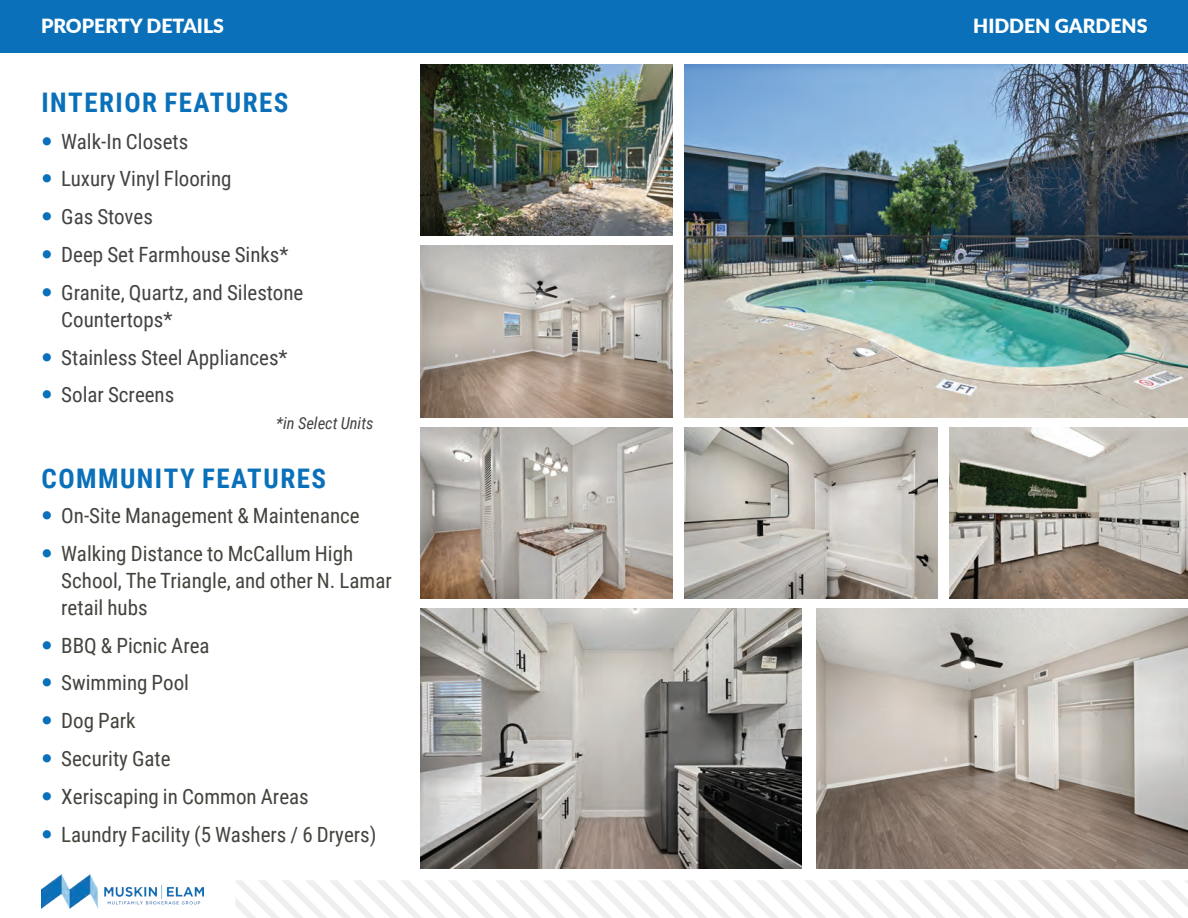
<style>
.page{position:relative;width:1188px;height:918px;background:#fff}
.page>*{position:absolute;margin:0;border:0;box-sizing:border-box;transform-origin:0 0}
.t1{font:700 27px "Roboto Condensed";letter-spacing:.055em;color:#0970b9}
.t2{font:21px/37.8px "Roboto Condensed";color:#43443d}
.t3{font:21px/37.8px "Roboto Condensed";color:#434343}
.t4{font:900 19.5px "Lato";color:#fff}
.t5{font:italic 16.5px "Roboto Condensed";color:#434343}
</style>
<div class="page">
<svg style="left:236px;top:880px;width:952px;height:38px"></svg>
<div style="left:0;top:0;width:1188px;height:53px;background:#0970b9"></div>
<img style="left:41px;top:875px;width:162px;height:33px">
<img style="left:685px;top:64px;width:503px;height:353px">
<img style="left:420px;top:64px;width:253px;height:172px">
<img style="left:420px;top:246px;width:253px;height:171px">
<img style="left:949px;top:427px;width:239px;height:172px">
<img style="left:685px;top:427px;width:252px;height:172px">
<img style="left:420px;top:427px;width:253px;height:172px">
<img style="left:816px;top:609px;width:372px;height:259px">
<img style="left:420px;top:609px;width:382px;height:259px">
<p class="t4" style="left:41px;top:12px;width:185px">PROPERTY DETAILS</p>
<p class="t4" style="left:973px;top:11px;width:176px">HIDDEN GARDENS</p>
<p class="t1" style="left:42px;top:84px;width:248px">INTERIOR FEATURES</p>
<p class="t3" style="left:61px;top:121px;width:244px">Walk-In Closets<br>Luxury Vinyl Flooring<br>Gas Stoves<br>Deep Set Farmhouse Sinks*<br>Granite, Quartz, and Silestone</p>
<p class="t3" style="left:61px;top:300px;width:228px">Countertops*<br>Stainless Steel Appliances*<br>Solar Screens</p>
<p class="t5" style="left:276px;top:412px;width:99px">*in Select Units</p>
<p class="t1" style="left:42px;top:460px;width:286px">COMMUNITY FEATURES</p>
<p class="t2" style="left:61px;top:496px;width:300px">On-Site Management &amp; Maintenance<br>Walking Distance to McCallum High</p>
<p class="t2" style="left:61px;top:566px;width:332px;line-height:27px">School, The Triangle, and other N. Lamar retail hubs</p>
<p class="t2" style="left:61px;top:625px;width:317px">BBQ &amp; Picnic Area<br>Swimming Pool<br>Dog Park<br>Security Gate<br>Xeriscaping in Common Areas<br>Laundry Facility (5 Washers / 6 Dryers)</p>
</div>
